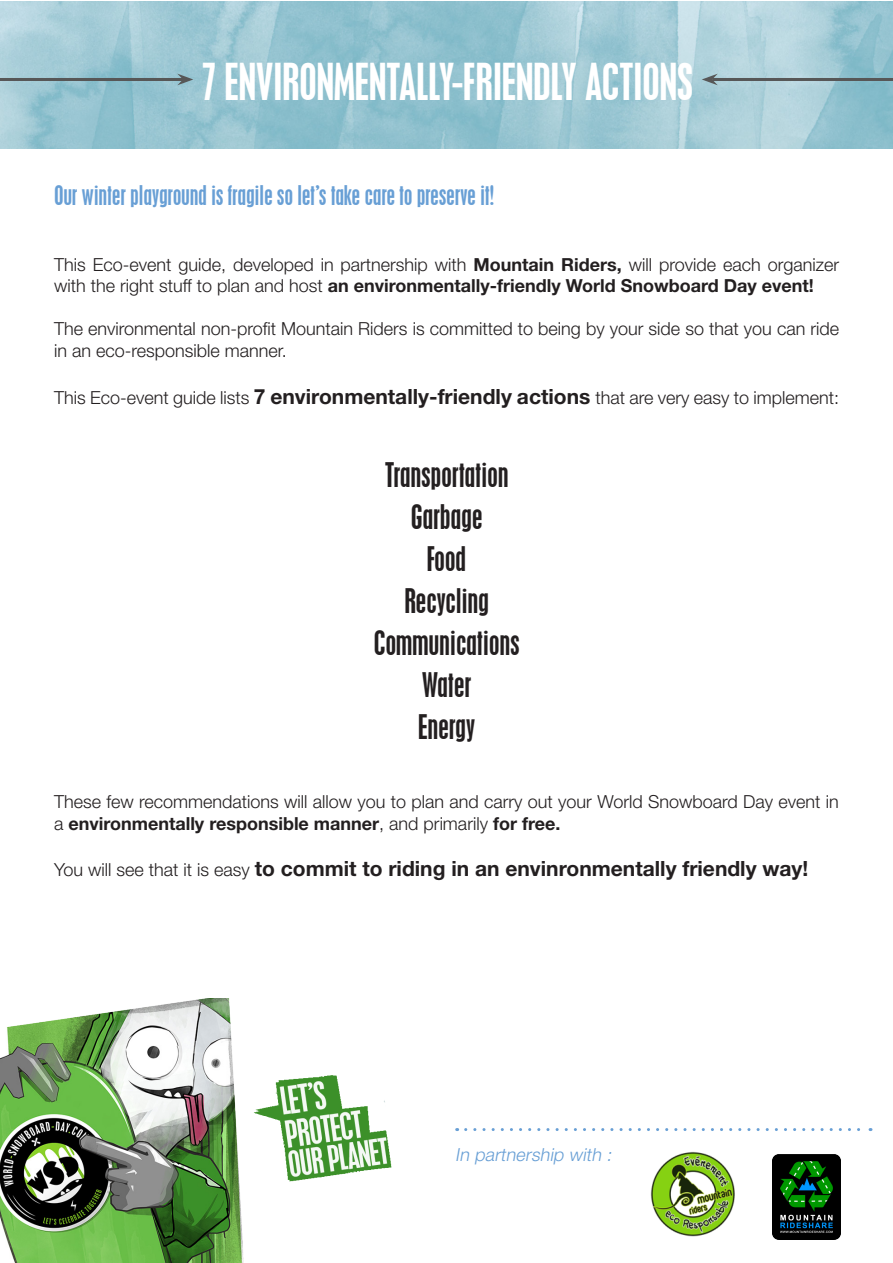
<style>
.page{position:relative;width:893px;height:1263px;background:#fff}
.page>*{position:absolute;margin:0;border:0;box-sizing:border-box;transform-origin:0 0}
.t1{font:condensed 45px "Placard";color:#fff}
.t2{font:condensed 30px "Placard";color:#231f20}
.t3{font:condensed 24px "Placard";color:#689fd5}
.t4{font:700 21px "Helvetica Neue LT Std";color:#231f20}
.t5{font:300 18px/21.6px "Helvetica Neue LT Std";color:#231f20}
.t6{font:italic 300 18px "Helvetica Neue LT Std";color:#689fd5}
.s1{font-weight:700}
.s2{font-weight:700;font-size:21px}
.s3{font-weight:300;font-size:18px}
</style>
<div class="page">
<img style="left:254px;top:1075px;width:138px;height:107px">
<img style="left:0;top:998px;width:244px;height:265px">
<img style="left:0;top:1px;width:893px;height:147px">
<svg style="left:466px;top:1128px;width:405px;height:3px"></svg>
<img style="left:773px;top:1154px;width:67px;height:86px">
<img style="left:650px;top:1151px;width:85px;height:86px">
<hr style="left:712px;top:78px;width:181px;height:3px;background:#575757">
<svg style="left:702px;top:74px;width:16px;height:11px"></svg>
<hr style="left:0;top:78px;width:183px;height:3px;background:#575757">
<svg style="left:177px;top:74px;width:16px;height:11px"></svg>
<p class="t1" style="left:201px;top:54px;width:493px">7 ENVIRONMENTALLY-FRIENDLY ACTIONS</p>
<p class="t3" style="left:54px;top:180px;width:442px">Our winter playground is fragile so let’s take care to preserve it!</p>
<p class="t5" style="left:54px;top:253px;width:786px">This Eco-event guide, developed in partnership with <span class="s1">Mountain Riders,</span> will provide each organizer with the right stuff to plan and host <span class="s1">an environmentally-friendly World Snowboard Day event!</span></p>
<p class="t5" style="left:54px;top:318px;width:786px">The environmental non-profit Mountain Riders is committed to being by your side so that you can ride in an eco-responsible manner.</p>
<p class="t5" style="left:54px;top:386px;width:786px">This Eco-event guide lists <span class="s2">7 environmentally-friendly actions</span> that are very easy to implement:</p>
<p class="t2" style="left:385px;top:456px;width:125px">Transportation</p>
<p class="t2" style="left:411px;top:498px;width:73px">Garbage</p>
<p class="t2" style="left:427px;top:540px;width:40px">Food</p>
<p class="t2" style="left:405px;top:582px;width:86px">Recycling</p>
<p class="t2" style="left:374px;top:624px;width:147px">Communications</p>
<p class="t2" style="left:422px;top:666px;width:51px">Water</p>
<p class="t2" style="left:418px;top:708px;width:59px">Energy</p>
<p class="t5" style="left:54px;top:790px;width:786px">These few recommendations will allow you to plan and carry out your World Snowboard Day event in a <span class="s1">environmentally responsible manner</span>, and primarily <span class="s1">for free.</span></p>
<p class="t4" style="left:54px;top:856px;width:756px"><span class="s3">You will see that it is easy</span> to commit to riding in an envinronmentally friendly way!</p>
<p class="t6" style="left:455px;top:1144px;width:162px">In partnership with :</p>
</div>
